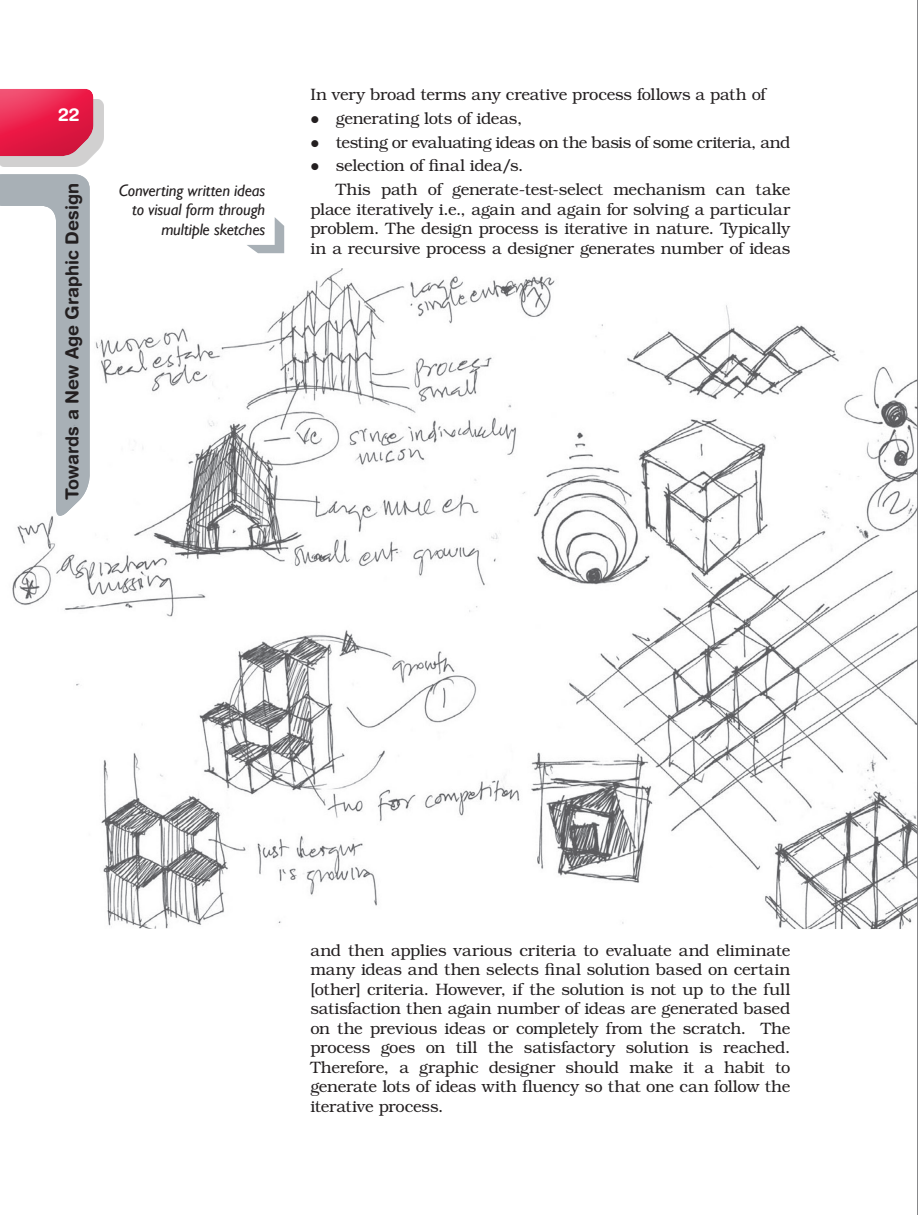
<style>
.page{position:relative;width:918px;height:1215px;background:#fff}
.page>*{position:absolute;margin:0;border:0;box-sizing:border-box;transform-origin:0 0}
.t1{font:700 18px "Helvetica Rounded LT Std";color:#231f20}
.t2{font:700 18px "Helvetica Rounded LT Std";color:#fff}
.t3{font:300 16.5px/19.5px "Bookman Std";letter-spacing:-.015em;color:#231f20;text-align:justify}
.t4{font:italic 16.5px/19.8px "Gill Sans";letter-spacing:-.01em;color:#231f20;text-align:right}
</style>
<div class="page">
<div style="left:0;top:99px;width:104px;height:68px;background:#231f20;opacity:.21"></div>
<div style="left:0;top:88px;width:94px;height:70px;background:#231f20;opacity:.22"></div>
<hr style="left:917px;top:0;width:1px;height:1215px;background:#616164">
<svg style="left:0;top:174px;width:90px;height:94px"></svg>
<img style="left:12px;top:268px;width:905px;height:661px">
<svg style="left:247px;top:217px;width:37px;height:36px"></svg>
<p class="t2" style="left:58px;top:103px;width:23px">22</p>
<p class="t1" style="left:61px;top:500px;width:318px;rotate:-90deg">Towards a New Age Graphic Design</p>
<p class="t4" style="left:119px;top:180px;width:148px">Converting written ideas to visual form through multiple sketches</p>
<p class="t3" style="left:310px;top:85px;width:457px">In very broad terms any creative process follows a path of</p>
<p class="t3" style="left:310px;top:109px;width:213px">● generating lots of ideas,</p>
<p class="t3" style="left:310px;top:133px;width:481px">● testing or evaluating ideas on the basis of some criteria, and</p>
<p class="t3" style="left:336px;top:154px;width:456px;line-height:23.7px;text-indent:-26px">● selection of final idea/s.<br>This path of generate-test-select mechanism can take</p>
<p class="t3" style="left:310px;top:200px;width:482px">place iteratively i.e., again and again for solving a particular problem. The design process is iterative in nature. Typically in a recursive process a designer generates number of ideas</p>
<p class="t3" style="left:310px;top:941px;width:482px">and then applies various criteria to evaluate and eliminate many ideas and then selects final solution based on certain [other] criteria. However, if the solution is not up to the full satisfaction then again number of ideas are generated based on the previous ideas or completely from the scratch. The process goes on till the satisfactory solution is reached.<br>Therefore, a graphic designer should make it a habit to generate lots of ideas with fluency so that one can follow the iterative process.</p>
</div>
